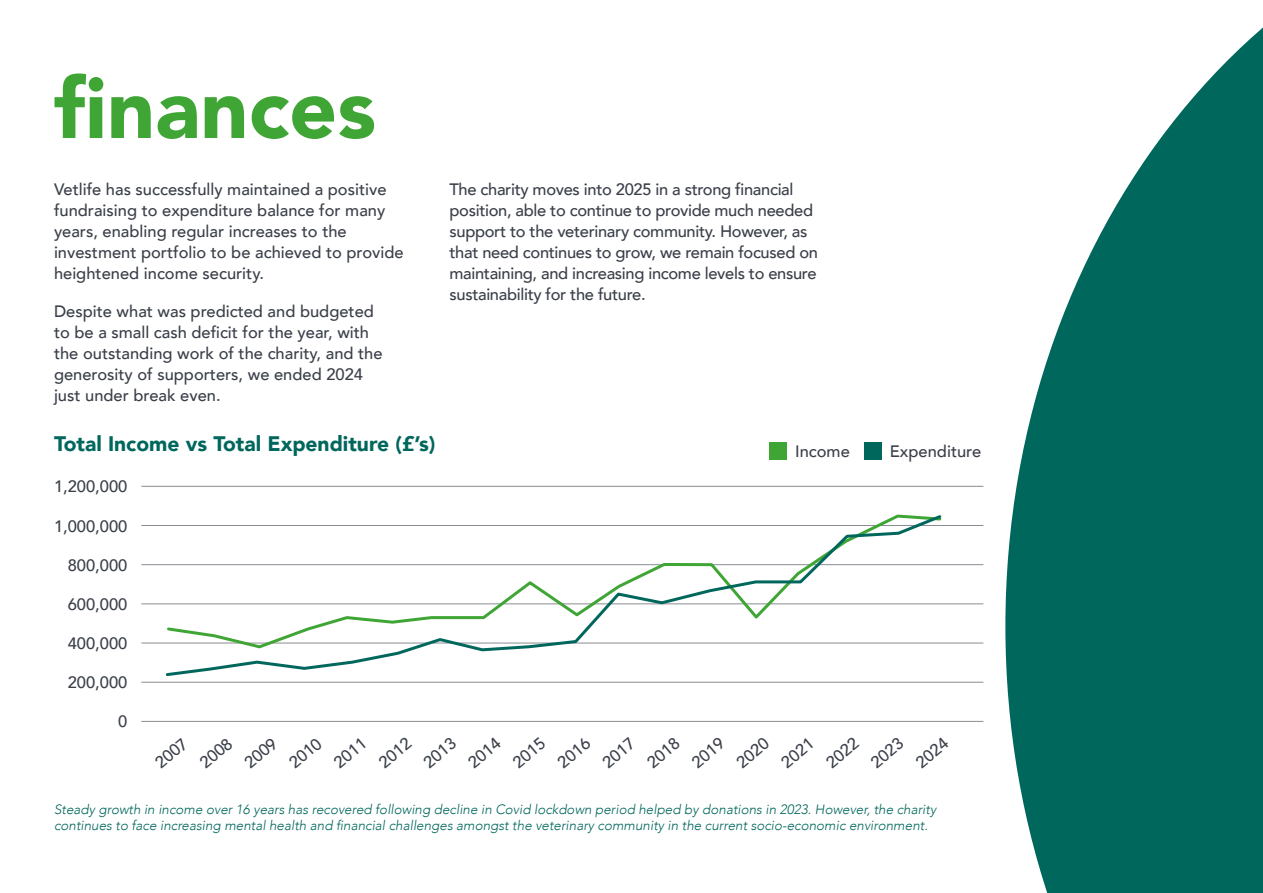
<style>
.page{position:relative;width:1263px;height:893px;background:#fff}
.page>*{position:absolute;margin:0;border:0;box-sizing:border-box;transform-origin:0 0}
.t1{font:900 84px "Avenir";color:#3fa535}
.t2{font:900 21px "Avenir";color:#00675d}
.t3{font:500 16.5px/21px "Avenir";color:#3a3f49}
.t4{font:500 16.5px/21px "Avenir";letter-spacing:-.02em;color:#3a3f49}
.t5{font:italic 300 13.5px/16.2px "Avenir";color:#00675d}
</style>
<div class="page">
<svg style="left:1005px;top:27px;width:258px;height:866px;fill:#00675d"></svg>
<hr style="left:141px;top:721px;width:842px;height:1px;background:#898c92">
<hr style="left:141px;top:682px;width:842px;height:1px;background:#898c92">
<hr style="left:141px;top:643px;width:842px;height:1px;background:#898c92">
<hr style="left:141px;top:604px;width:842px;height:1px;background:#898c92">
<hr style="left:141px;top:564px;width:842px;height:1px;background:#898c92">
<hr style="left:141px;top:525px;width:842px;height:1px;background:#898c92">
<hr style="left:141px;top:486px;width:842px;height:1px;background:#898c92">
<div style="left:864px;top:442px;width:17px;height:17px;background:#00675d"></div>
<div style="left:770px;top:442px;width:17px;height:17px;background:#3fa535"></div>
<svg style="left:164px;top:514px;width:780px;height:162px"></svg>
<h1 class="t1" style="left:54px;top:37px;width:324px">finances</h1>
<p class="t3" style="left:54px;top:178px;width:351px">Vetlife has successfully maintained a positive fundraising to expenditure balance for many years, enabling regular increases to the investment portfolio to be achieved to provide heightened income security.</p>
<p class="t3" style="left:54px;top:300px;width:330px">Despite what was predicted and budgeted to be a small cash deficit for the year, with the outstanding work of the charity, and the generosity of supporters, we ended 2024 just under break even.</p>
<p class="t2" style="left:54px;top:425px;width:383px">Total Income vs Total Expenditure (£’s)</p>
<p class="t3" style="left:54px;top:475px;width:75px">1,200,000</p>
<p class="t3" style="left:54px;top:514px;width:75px">1,000,000</p>
<p class="t3" style="left:68px;top:554px;width:61px">800,000</p>
<p class="t3" style="left:68px;top:593px;width:61px">600,000</p>
<p class="t3" style="left:68px;top:632px;width:61px">400,000</p>
<p class="t3" style="left:68px;top:671px;width:61px">200,000</p>
<p class="t3" style="left:118px;top:710px;width:11px">0</p>
<p class="t4" style="left:449px;top:178px;width:370px">The charity moves into 2025 in a strong financial position, able to continue to provide much needed support to the veterinary community. However, as that need continues to grow, we remain focused on maintaining, and increasing income levels to ensure sustainability for the future.</p>
<p class="t3" style="left:795px;top:440px;width:56px">Income</p>
<p class="t3" style="left:890px;top:440px;width:93px">Expenditure</p>
<p class="t3" style="left:150px;top:756px;width:38px;rotate:-40deg">2007</p>
<p class="t3" style="left:195px;top:756px;width:38px;rotate:-40deg">2008</p>
<p class="t3" style="left:239px;top:756px;width:38px;rotate:-40deg">2009</p>
<p class="t3" style="left:284px;top:756px;width:38px;rotate:-40deg">2010</p>
<p class="t3" style="left:329px;top:756px;width:38px;rotate:-40deg">2011</p>
<p class="t3" style="left:374px;top:756px;width:38px;rotate:-40deg">2012</p>
<p class="t3" style="left:418px;top:756px;width:38px;rotate:-40deg">2013</p>
<p class="t3" style="left:463px;top:756px;width:38px;rotate:-40deg">2014</p>
<p class="t3" style="left:508px;top:756px;width:38px;rotate:-40deg">2015</p>
<p class="t3" style="left:553px;top:756px;width:38px;rotate:-40deg">2016</p>
<p class="t3" style="left:597px;top:756px;width:38px;rotate:-40deg">2017</p>
<p class="t3" style="left:642px;top:756px;width:38px;rotate:-40deg">2018</p>
<p class="t3" style="left:687px;top:756px;width:38px;rotate:-40deg">2019</p>
<p class="t3" style="left:731px;top:756px;width:38px;rotate:-40deg">2020</p>
<p class="t3" style="left:776px;top:756px;width:38px;rotate:-40deg">2021</p>
<p class="t3" style="left:821px;top:756px;width:38px;rotate:-40deg">2022</p>
<p class="t3" style="left:866px;top:756px;width:38px;rotate:-40deg">2023</p>
<p class="t3" style="left:911px;top:756px;width:38px;rotate:-40deg">2024</p>
<p class="t5" style="left:54px;top:801px;width:884px">Steady growth in income over 16 years has recovered following decline in Covid lockdown period helped by donations in 2023. However, the charity continues to face increasing mental health and financial challenges amongst the veterinary community in the current socio-economic environment.</p>
</div>
